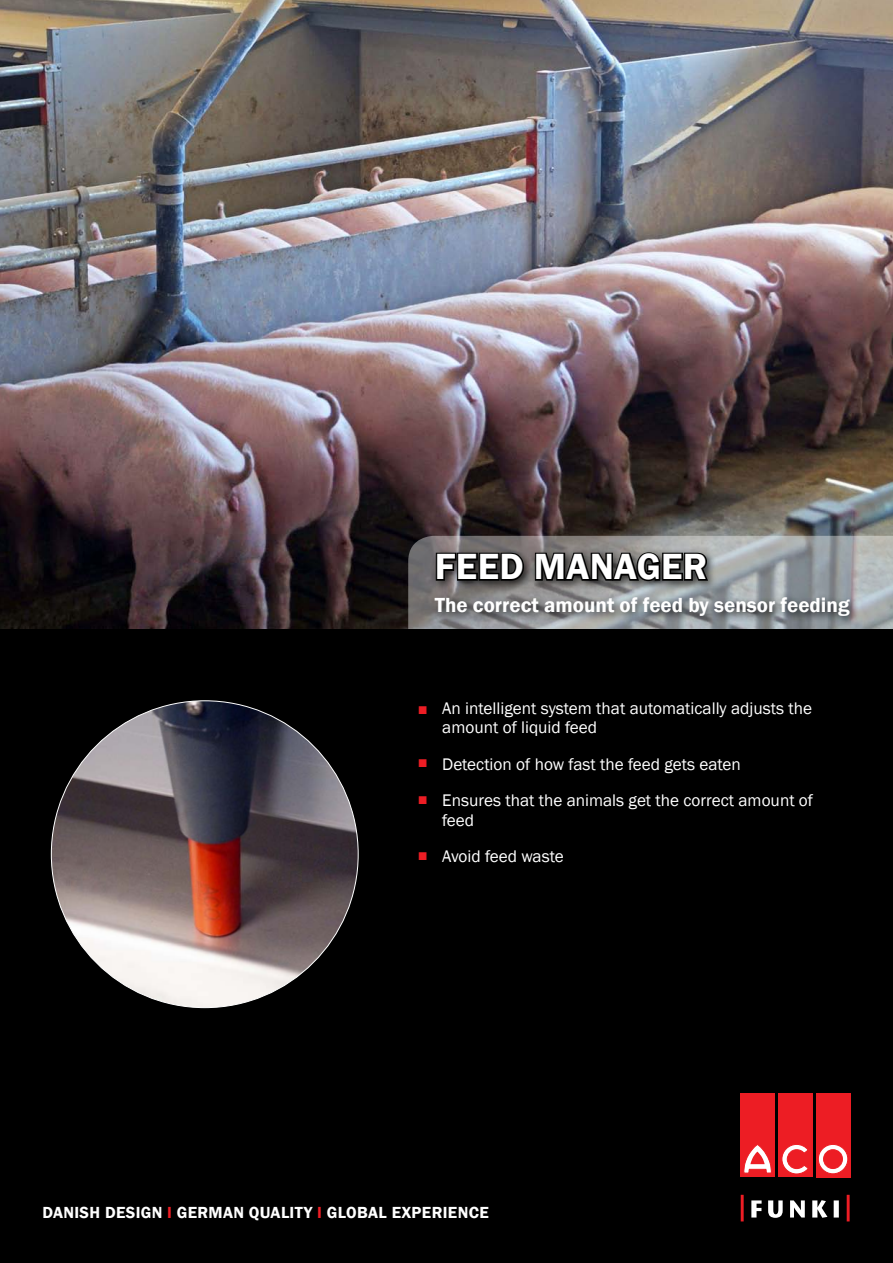
<style>
.page{position:relative;width:893px;height:1263px;background:#fff}
.page>*{position:absolute;margin:0;border:0;box-sizing:border-box;transform-origin:0 0}
.t1{font:600 37.5px "Franklin Gothic";letter-spacing:.01em;color:#fff}
.t2{font:600 21px "Franklin Gothic";color:#fff}
.t3{font:17.25px/36.5px "Franklin Gothic";color:#fff}
.t4{font:600 16.5px "Franklin Gothic";letter-spacing:.02em;color:#fff}
.t5{font:16.5px "Franklin Gothic";color:#ed1d24}
.s1{color:#ed1d24}
</style>
<div class="page">
<img style="left:0;top:0;width:893px;height:629px">
<svg style="left:408px;top:536px;width:485px;height:93px;background:#969899"></svg>
<div style="left:0;top:629px;width:893px;height:634px;background:#000"></div>
<div style="left:740px;top:1093px;width:35px;height:83px;background:#ed1d24"></div>
<svg style="left:744px;top:1145px;width:27px;height:28px"></svg>
<div style="left:778px;top:1093px;width:35px;height:83px;background:#ed1d24"></div>
<svg style="left:782px;top:1144px;width:26px;height:30px"></svg>
<div style="left:816px;top:1093px;width:34px;height:84px;background:#ed1d24"></div>
<svg style="left:818px;top:1144px;width:30px;height:30px"></svg>
<div style="left:818px;top:1144px;width:30px;height:30px;border:1px solid #ed1d24;border-radius:50%"></div>
<div style="left:824px;top:1149px;width:18px;height:19px;background:#ed1d24;border-radius:50%"></div>
<div style="left:823px;top:1149px;width:19px;height:19px;border:1px solid #ed1d24;border-radius:50%"></div>
<svg style="left:751px;top:1200px;width:88px;height:18px"></svg>
<hr style="left:847px;top:1195px;width:3px;height:26px;background:#ed1d24">
<hr style="left:741px;top:1195px;width:3px;height:26px;background:#ed1d24">
<div style="left:430px;top:548px;width:430px;height:79px;background:#000;opacity:.75"></div>
<svg style="left:434px;top:550px;width:92px;height:32px;background:#252424"></svg>
<svg style="left:533px;top:538px;width:177px;height:45px;background:#4c4b4a"></svg>
<img style="left:51px;top:701px;width:307px;height:307px;border-radius:153px">
<h1 class="t1" style="left:435px;top:544px;width:274px">FEED MANAGER</h1>
<p class="t2" style="left:435px;top:592px;width:416px">The correct amount of feed by sensor feeding</p>
<p class="t5" style="left:418px;top:698px;width:11px">■</p>
<p class="t5" style="left:418px;top:751px;width:11px">■</p>
<p class="t5" style="left:418px;top:788px;width:11px">■</p>
<p class="t5" style="left:418px;top:844px;width:11px">■</p>
<p class="t3" style="left:442px;top:699px;width:371px;line-height:19.5px">An intelligent system that automatically adjusts the amount of liquid feed</p>
<p class="t3" style="left:442px;top:746px;width:372px">Detection of how fast the feed gets eaten<br>Ensures that the animals get the correct amount of</p>
<p class="t3" style="left:442px;top:802px;width:123px">feed<br>Avoid feed waste</p>
<p class="t4" style="left:43px;top:1202px;width:448px">Danish Design <span class="s1">I</span> German Quality <span class="s1">I</span> Global Experience</p>
</div>
